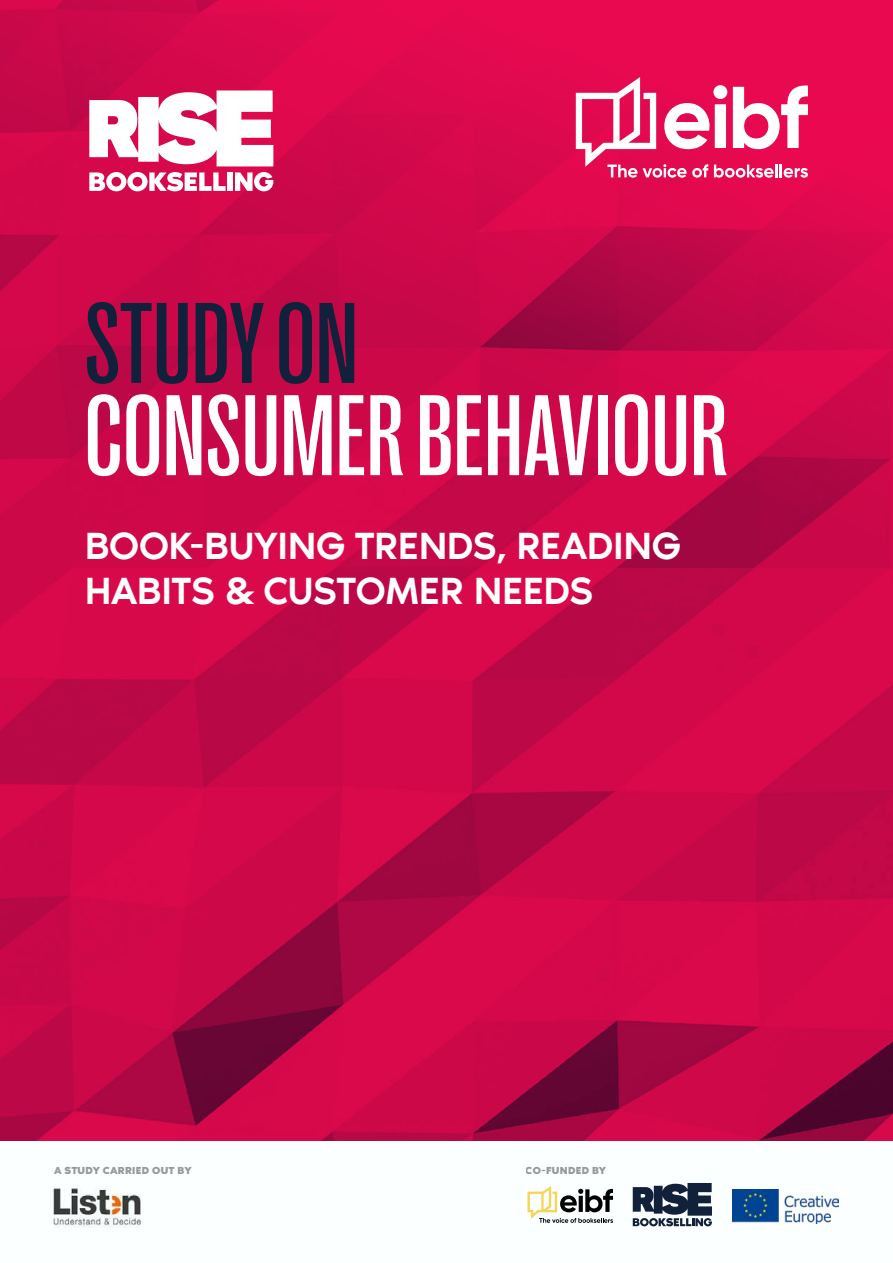
<style>
.page{position:relative;width:893px;height:1263px;background:#fff}
.page>*{position:absolute;margin:0;border:0;box-sizing:border-box;transform-origin:0 0}
.t1{font:500 116.85px "PP Right Grotesk Tight";letter-spacing:.01em;color:#fff}
.t2{font:500 116.85px "PP Right Grotesk Tight";letter-spacing:.01em;color:#12213b}
.t3{font:500 39px/45px "Noir Pro";letter-spacing:-.005em;color:#fff}
.t4{font:700 10.5px "Noir Pro";letter-spacing:.02em;color:#7e8083}
</style>
<div class="page">
<img style="left:0;top:0;width:893px;height:1141px">
<svg style="left:527px;top:1186px;width:86px;height:37px"></svg>
<svg style="left:633px;top:1183px;width:79px;height:43px"></svg>
<img style="left:732px;top:1189px;width:107px;height:34px">
<img style="left:53px;top:1188px;width:88px;height:40px">
<svg style="left:89px;top:90px;width:184px;height:76px"></svg>
<svg style="left:89px;top:172px;width:137px;height:19px"></svg>
<div style="left:227px;top:172px;width:6px;height:19px;background:#fff"></div>
<svg style="left:235px;top:172px;width:38px;height:19px"></svg>
<svg style="left:576px;top:77px;width:232px;height:101px"></svg>
<h1 class="t2" style="left:85px;top:284px;width:274px">STUDY ON</h1>
<h1 class="t1" style="left:85px;top:377px;width:644px">CONSUMER BEHAVIOUR</h1>
<p class="t3" style="left:85px;top:520px;width:598px">BOOK-BUYING TRENDS, READING<br>HABITS &amp; CUSTOMER NEEDS</p>
<p class="t4" style="left:54px;top:1161px;width:139px">A STUDY CARRIED OUT BY</p>
<p class="t4" style="left:526px;top:1161px;width:82px">CO-FUNDED BY</p>
</div>
